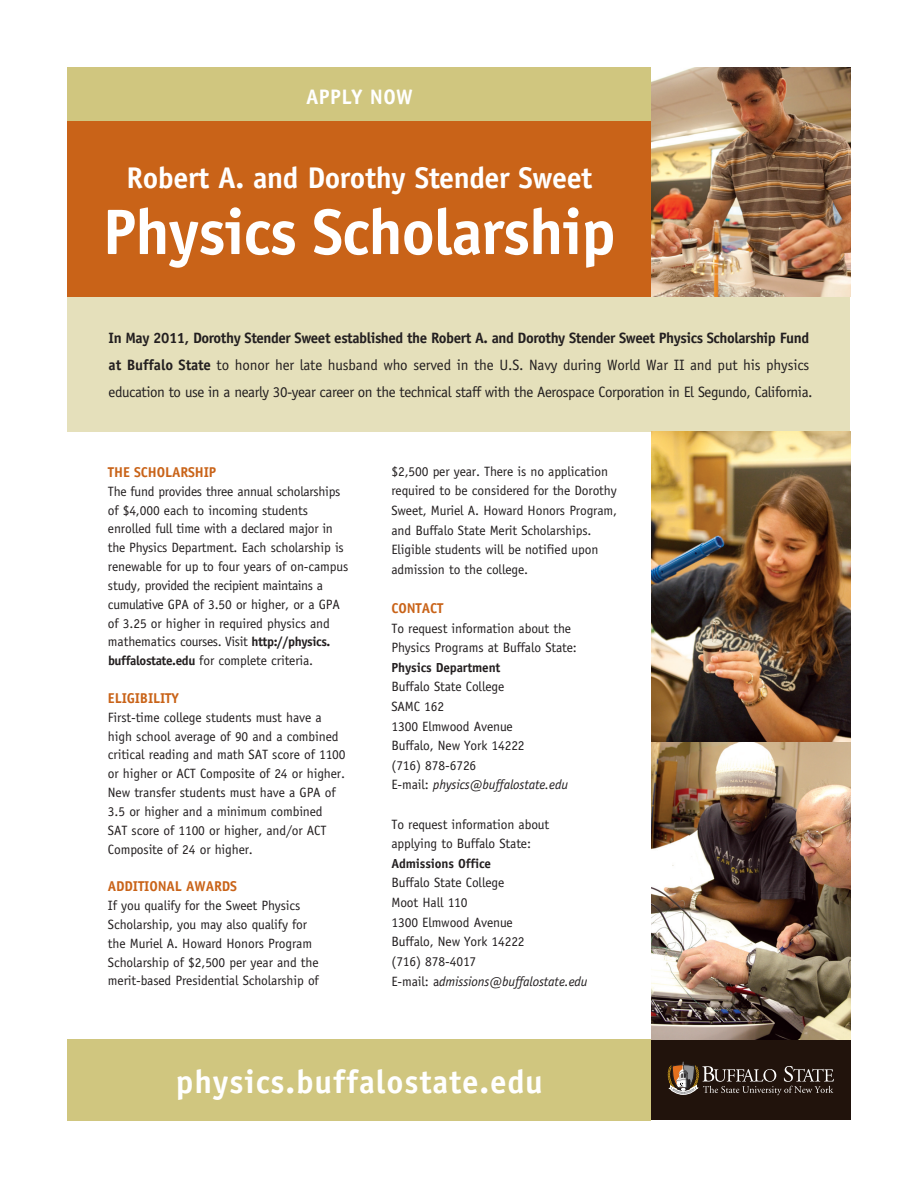
<style>
.page{position:relative;width:918px;height:1188px;background:#fff}
.page>*{position:absolute;margin:0;border:0;box-sizing:border-box;transform-origin:0 0}
.t1{font:700 64.5px "Officina Sans";letter-spacing:-.02em;color:#fff}
.t2{font:700 33px "Officina Sans";letter-spacing:.025em;color:#fff}
.t3{font:700 30px "Officina Sans";letter-spacing:-.015em;color:#fff}
.t4{font:700 21px "Officina Sans";letter-spacing:.02em;color:#fff}
.t5{font:15px/27px "Officina Sans";letter-spacing:-.03em;color:#231f20}
.t6{font:700 14.25px "Officina Sans";letter-spacing:-.01em;color:#c96318}
.t7{font:13.5px/18.9px "Officina Sans";letter-spacing:-.01em;color:#231f20}
.t8{font:700 13.2px "Officina Sans";letter-spacing:-.01em;color:#231f20}
.s1{font-weight:700}
.s2{font-weight:700;font-size:13.2px}
.s3{font-style:italic}
</style>
<div class="page">
<div style="left:67px;top:1039px;width:584px;height:81px;background:#d0c67f"></div>
<div style="left:67px;top:297px;width:783px;height:135px;background:#e5e0bb"></div>
<div style="left:651px;top:1039px;width:199px;height:81px;background:#21130c"></div>
<svg style="left:668px;top:1062px;width:166px;height:33px"></svg>
<div style="left:67px;top:121px;width:584px;height:176px;background:#c96318"></div>
<img style="left:651px;top:67px;width:199px;height:230px">
<div style="left:67px;top:67px;width:584px;height:54px;background:#d0c67f"></div>
<img style="left:651px;top:432px;width:199px;height:311px">
<img style="left:651px;top:743px;width:199px;height:296px">
<h3 class="t4" style="left:306px;top:84px;width:108px">APPLY NOW</h3>
<h3 class="t3" style="left:127px;top:159px;width:467px">Robert A. and Dorothy Stender Sweet</h3>
<h1 class="t1" style="left:103px;top:192px;width:514px">Physics Scholarship</h1>
<p class="t5" style="left:109px;top:325px;width:706px"><span class="s1">In May 2011, Dorothy Stender Sweet established the Robert A. and Dorothy Stender Sweet Physics Scholarship Fund at Buffalo State</span> to honor her late husband who served in the U.S. Navy during World War II and put his physics education to use in a nearly 30-year career on the technical staff with the Aerospace Corporation in El Segundo, California.</p>
<p class="t6" style="left:108px;top:463px;width:110px">THE SCHOLARSHIP</p>
<p class="t7" style="left:108px;top:482px;width:242px">The fund provides three annual scholarships of $4,000 each to incoming students enrolled full time with a declared major in the Physics Department. Each scholarship is renewable for up to four years of on-campus study, provided the recipient maintains a cumulative GPA of 3.50 or higher, or a GPA of 3.25 or higher in required physics and mathematics courses. Visit <span class="s2">http://physics. buffalostate.edu</span> for complete criteria.</p>
<p class="t6" style="left:108px;top:689px;width:72px">ELIGIBILITY</p>
<p class="t7" style="left:108px;top:708px;width:239px">First-time college students must have a high school average of 90 and a combined critical reading and math SAT score of 1100 or higher or ACT Composite of 24 or higher.<br>New transfer students must have a GPA of 3.5 or higher and a minimum combined<br>SAT score of 1100 or higher, and/or ACT Composite of 24 or higher.</p>
<p class="t6" style="left:108px;top:878px;width:131px">ADDITIONAL AWARDS</p>
<p class="t7" style="left:108px;top:896px;width:212px">If you qualify for the Sweet Physics Scholarship, you may also qualify for the Muriel A. Howard Honors Program Scholarship of $2,500 per year and the merit-based Presidential Scholarship of</p>
<p class="t7" style="left:391px;top:461px;width:227px;line-height:19.6px">$2,500 per year. There is no application required to be considered for the Dorothy Sweet, Muriel A. Howard Honors Program, and Buffalo State Merit Scholarships.<br>Eligible students will be notified upon admission to the college.</p>
<p class="t6" style="left:391px;top:599px;width:53px">CONTACT</p>
<p class="t7" style="left:391px;top:618px;width:187px;line-height:19.6px">To request information about the<br>Physics Programs at Buffalo State:</p>
<p class="t8" style="left:391px;top:659px;width:110px">Physics Department</p>
<p class="t7" style="left:391px;top:677px;width:178px;line-height:19.6px">Buffalo State College<br>SAMC 162<br>1300 Elmwood Avenue<br>Buffalo, New York 14222<br>(716) 878-6726<br>E-mail: <span class="s3">physics@buffalostate.edu</span></p>
<p class="t7" style="left:391px;top:814px;width:159px;line-height:19.6px">To request information about applying to Buffalo State:</p>
<p class="t8" style="left:391px;top:855px;width:101px">Admissions Office</p>
<p class="t7" style="left:391px;top:873px;width:198px;line-height:19.6px">Buffalo State College<br>Moot Hall 110<br>1300 Elmwood Avenue<br>Buffalo, New York 14222<br>(716) 878-4017<br>E-mail: a<span class="s3">dmissions@buffalostate.edu</span></p>
<h2 class="t2" style="left:176px;top:1061px;width:369px">physics.buffalostate.edu</h2>
</div>
